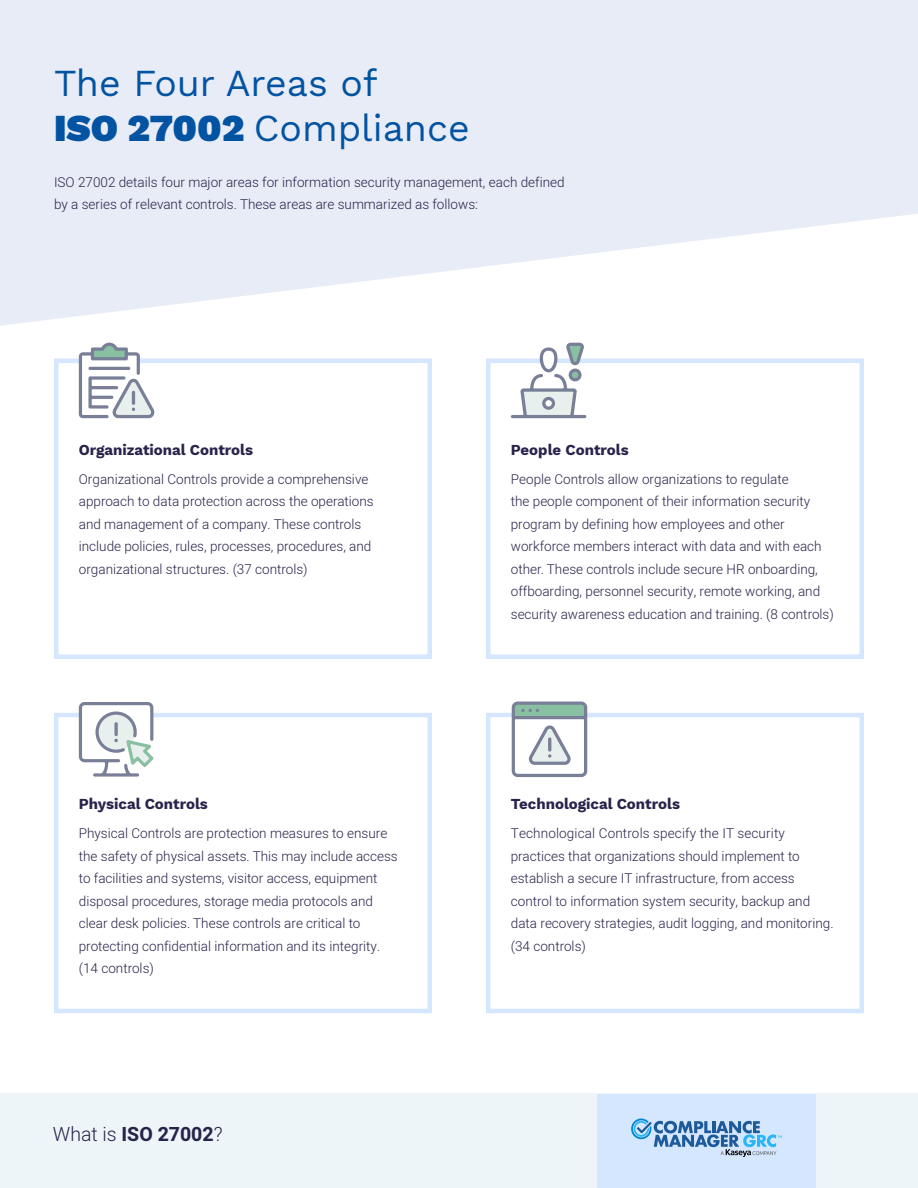
<style>
.page{position:relative;width:918px;height:1188px;background:#fff}
.page>*{position:absolute;margin:0;border:0;box-sizing:border-box;transform-origin:0 0}
.t1{font:37.5px/45px "Work Sans";color:#0253a2}
.t2{font:700 19.5px "Heebo";color:#28234a}
.t3{font:700 15px "Work Sans";color:#28234a}
.t4{font:300 13.5px/22.5px "Heebo";color:#28234a}
.s1{font-weight:900}
.s2{font-weight:300}
</style>
<div class="page">
<svg style="left:0;top:0;width:918px;height:326px;fill:#e8ecf6"></svg>
<div style="left:0;top:1093px;width:918px;height:95px;background:#edf5f8"></div>
<div style="left:597px;top:1094px;width:219px;height:94px;background:#d5e6ff"></div>
<svg style="left:631px;top:1118px;width:151px;height:39px"></svg>
<div style="left:54px;top:359px;width:378px;height:300px;border:4px solid #d5e6ff"></div>
<div style="left:54px;top:713px;width:378px;height:300px;border:4px solid #d5e6ff"></div>
<div style="left:486px;top:713px;width:378px;height:300px;border:4px solid #d5e6ff"></div>
<div style="left:486px;top:359px;width:378px;height:300px;border:4px solid #d5e6ff"></div>
<svg style="left:79px;top:702px;width:75px;height:75px"></svg>
<svg style="left:114px;top:722px;width:4px;height:14px"></svg>
<svg style="left:79px;top:343px;width:76px;height:75px"></svg>
<hr style="left:132px;top:391px;width:3px;height:14px;background:#787f97;border-radius:2px">
<svg style="left:511px;top:343px;width:75px;height:75px"></svg>
<svg style="left:512px;top:702px;width:75px;height:75px"></svg>
<hr style="left:548px;top:737px;width:3px;height:15px;background:#787f97;border-radius:2px">
<h1 class="t1" style="left:54px;top:60px;width:417px">The Four Areas of<br><span class="s1">ISO 27002</span> Compliance</h1>
<p class="t4" style="left:54px;top:171px;width:512px">ISO 27002 details four major areas for information security management, each defined by a series of relevant controls. These areas are summarized as follows:</p>
<p class="t3" style="left:79px;top:438px;width:176px">Organizational Controls</p>
<p class="t4" style="left:79px;top:468px;width:296px">Organizational Controls provide a comprehensive approach to data protection across the operations and management of a company. These controls include policies, rules, processes, procedures, and organizational structures. (37 controls)</p>
<p class="t3" style="left:79px;top:792px;width:131px">Physical Controls</p>
<p class="t4" style="left:79px;top:822px;width:321px">Physical Controls are protection measures to ensure the safety of physical assets. This may include access to facilities and systems, visitor access, equipment disposal procedures, storage media protocols and clear desk policies. These controls are critical to protecting confidential information and its integrity. (14 controls)</p>
<h2 class="t2" style="left:53px;top:1121px;width:171px"><span class="s2">What is</span> ISO 27002<span class="s2">?</span></h2>
<p class="t3" style="left:511px;top:438px;width:119px">People Controls</p>
<p class="t4" style="left:511px;top:468px;width:325px">People Controls allow organizations to regulate<br>the people component of their information security program by defining how employees and other workforce members interact with data and with each other. These controls include secure HR onboarding, offboarding, personnel security, remote working, and security awareness education and training. (8 controls)</p>
<p class="t3" style="left:511px;top:792px;width:171px">Technological Controls</p>
<p class="t4" style="left:511px;top:822px;width:324px">Technological Controls specify the IT security practices that organizations should implement to establish a secure IT infrastructure, from access control to information system security, backup and data recovery strategies, audit logging, and monitoring. (34 controls)</p>
</div>
